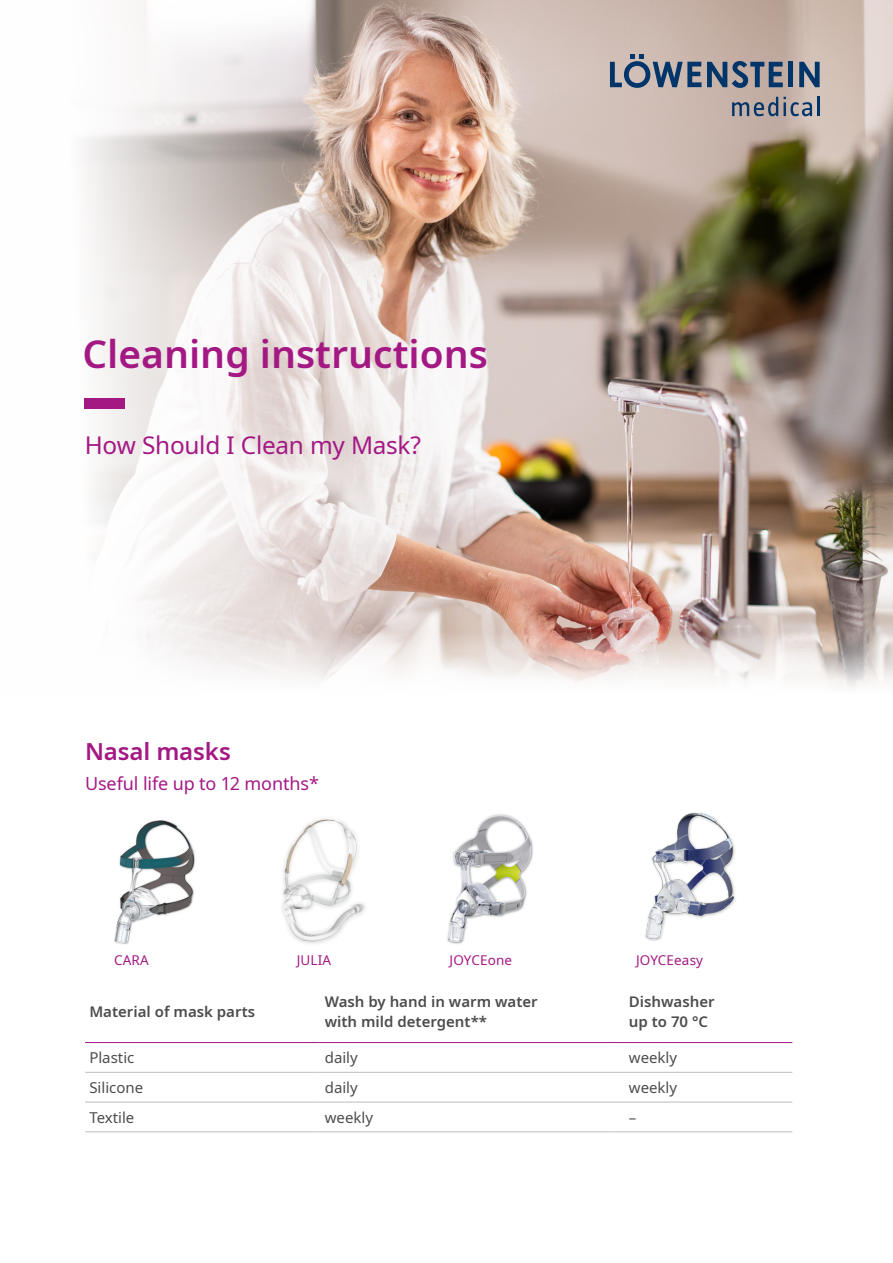
<style>
.page{position:relative;width:893px;height:1263px;background:#fff}
.page>*{position:absolute;margin:0;border:0;box-sizing:border-box;transform-origin:0 0}
.Headline{font:600 39px "Noto Sans";color:#a41884}
.Subheadline{font:24.3px "Noto Sans";letter-spacing:-.01em;color:#a41884}
.Subheadline-2{font:600 24px "Noto Sans";letter-spacing:-.005em;color:#a41884}
.Subheadline-3{font:18px "Noto Sans";letter-spacing:-.01em;color:#a41884}
.t1{font:600 15px/19.5px "Noto Sans";color:#4b4c4d}
.t2{font:15px "Noto Sans";color:#4b4c4d}
.Fließtext{font:13.5px "Noto Sans";letter-spacing:.01em;color:#a41884}
</style>
<div class="page">
<img style="left:83px;top:0;width:810px;height:631px">
<svg style="left:146px;top:631px;width:747px;height:57px"></svg>
<svg style="left:799px;top:62px;width:21px;height:25px"></svg>
<div style="left:788px;top:62px;width:5px;height:25px;background:#00356a"></div>
<svg style="left:610px;top:54px;width:91px;height:34px"></svg>
<svg style="left:707px;top:61px;width:76px;height:27px"></svg>
<hr style="left:817px;top:97px;width:3px;height:19px;background:#00356a">
<svg style="left:732px;top:97px;width:46px;height:19px"></svg>
<svg style="left:784px;top:97px;width:28px;height:19px"></svg>
<hr style="left:85px;top:1072px;width:234px;height:1px;background:#bcbdc0">
<hr style="left:319px;top:1072px;width:291px;height:1px;background:#bcbdc0">
<hr style="left:610px;top:1072px;width:182px;height:1px;background:#bcbdc0">
<hr style="left:85px;top:1102px;width:234px;height:1px;background:#bcbdc0">
<hr style="left:319px;top:1102px;width:291px;height:1px;background:#bcbdc0">
<hr style="left:610px;top:1102px;width:182px;height:1px;background:#bcbdc0">
<hr style="left:85px;top:1131px;width:234px;height:1px;background:#bcbdc0">
<hr style="left:319px;top:1131px;width:291px;height:1px;background:#bcbdc0">
<hr style="left:610px;top:1131px;width:182px;height:1px;background:#bcbdc0">
<hr style="left:85px;top:1042px;width:234px;height:1px;background:#a41884">
<hr style="left:319px;top:1042px;width:291px;height:1px;background:#a41884">
<hr style="left:610px;top:1042px;width:182px;height:1px;background:#a41884">
<img style="left:447px;top:814px;width:86px;height:130px">
<img style="left:645px;top:813px;width:91px;height:128px">
<img style="left:114px;top:820px;width:82px;height:124px">
<div style="left:85px;top:398px;width:40px;height:11px;background:#a41884"></div>
<div style="left:279px;top:815px;width:89px;height:132px;background:#231f20;opacity:.18"></div>
<img style="left:283px;top:819px;width:43px;height:100px">
<p class="Headline" style="left:83px;top:326px;width:407px">Cleaning instructions</p>
<p class="Subheadline" style="left:85px;top:428px;width:338px">How Should I Clean my Mask?</p>
<p class="Subheadline-2" style="left:85px;top:734px;width:147px">Nasal masks</p>
<p class="Subheadline-3" style="left:85px;top:771px;width:235px">Useful life up to 12 months*</p>
<p class="Fließtext" style="left:114px;top:950px;width:36px">CARA</p>
<p class="Fließtext" style="left:297px;top:950px;width:36px">JULIA</p>
<p class="Fließtext" style="left:450px;top:950px;width:64px">JOYCEone</p>
<p class="Fließtext" style="left:636px;top:950px;width:69px">JOYCEeasy</p>
<p class="t1" style="left:89px;top:1002px;width:167px">Material of mask parts</p>
<p class="t1" style="left:325px;top:992px;width:214px">Wash by hand in warm water with mild detergent**</p>
<p class="t1" style="left:629px;top:992px;width:87px">Dishwasher</p>
<p class="t1" style="left:629px;top:1012px;width:81px">up to 70 °C</p>
<p class="t2" style="left:89px;top:1047px;width:47px">Plastic</p>
<p class="t2" style="left:325px;top:1047px;width:35px">daily</p>
<p class="t2" style="left:629px;top:1047px;width:50px">weekly</p>
<p class="t2" style="left:89px;top:1077px;width:55px">Silicone</p>
<p class="t2" style="left:325px;top:1077px;width:35px">daily</p>
<p class="t2" style="left:629px;top:1077px;width:50px">weekly</p>
<p class="t2" style="left:89px;top:1107px;width:46px">Textile</p>
<p class="t2" style="left:325px;top:1107px;width:50px">weekly</p>
<p class="t2" style="left:629px;top:1107px;width:9px">–</p>
</div>
